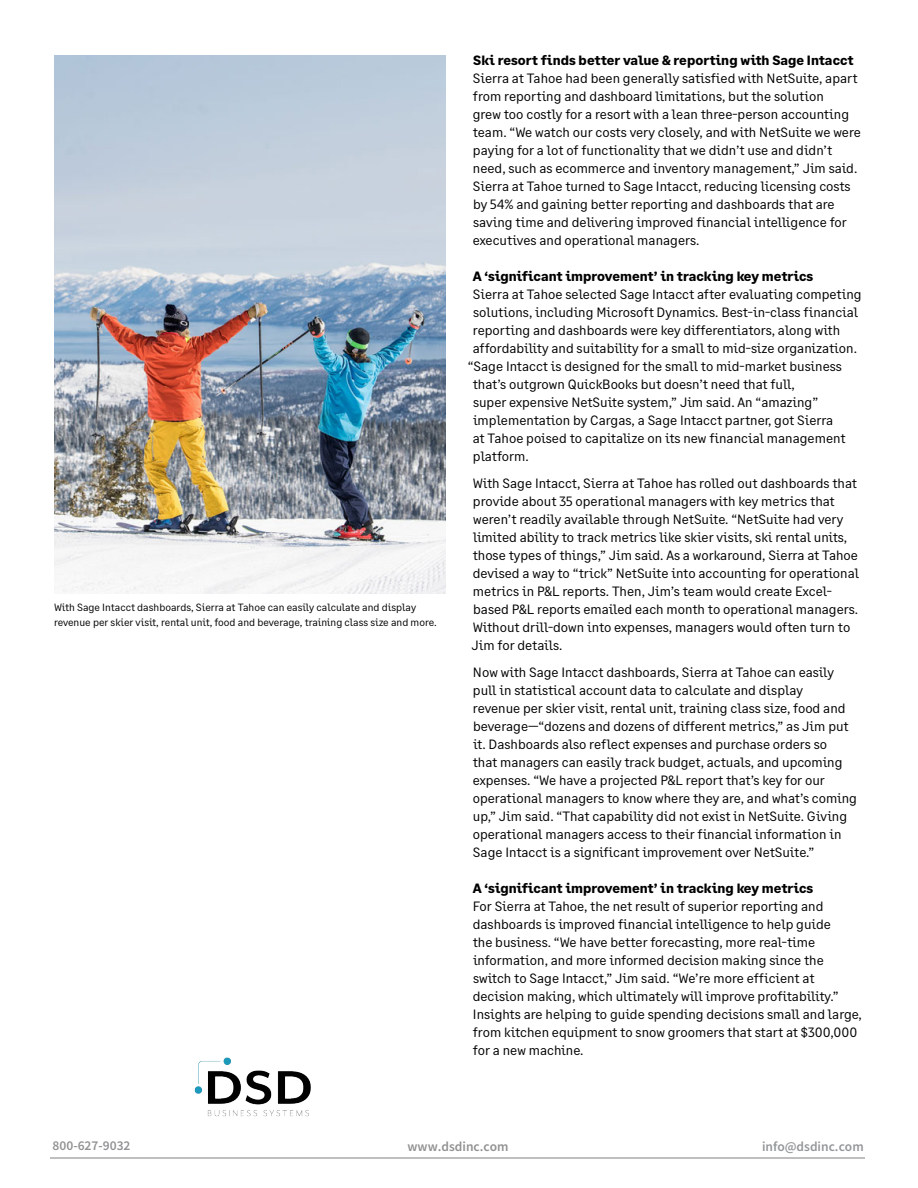
<style>
.page{position:relative;width:918px;height:1188px;background:#fff}
.page>*{position:absolute;margin:0;border:0;box-sizing:border-box;transform-origin:0 0}
.Body{font:13.5px/18px "Sage Text";color:#000}
.Body-2{font:700 13.5px "Sage Text";color:#000}
.t1{font:600 13.5px "Source Sans Pro";color:#939698}
.t2{font:600 13.5px "Source Sans Pro";color:#919191}
.t3{font:600 13.5px "Source Sans Pro";color:#929193}
.t4{font:10.5px/15px "Sage Text";color:#000}
</style>
<div class="page">
<img style="left:54px;top:55px;width:392px;height:539px">
<hr style="left:51px;top:1158px;width:814px;height:1px;background:#bfbfbf">
<hr style="left:51px;top:1157px;width:814px;height:1px;background:#bfbfbf">
<img style="left:194px;top:1057px;width:117px;height:60px">
<p class="t4" style="left:54px;top:600px;width:384px">With Sage Intacct dashboards, Sierra at Tahoe can easily calculate and display revenue per skier visit, rental unit, food and beverage, training class size and more.</p>
<p class="Body-2" style="left:473px;top:52px;width:382px">Ski resort finds better value &amp; reporting with Sage Intacct</p>
<p class="Body" style="left:473px;top:69px;width:390px">Sierra at Tahoe had been generally satisfied with NetSuite, apart from reporting and dashboard limitations, but the solution<br>grew too costly for a resort with a lean three-person accounting team. “We watch our costs very closely, and with NetSuite we were paying for a lot of functionality that we didn’t use and didn’t need, such as ecommerce and inventory management,” Jim said.<br>Sierra at Tahoe turned to Sage Intacct, reducing licensing costs by 54% and gaining better reporting and dashboards that are saving time and delivering improved financial intelligence for executives and operational managers.</p>
<p class="Body-2" style="left:473px;top:268px;width:342px">A ‘significant improvement’ in tracking key metrics</p>
<p class="Body" style="left:473px;top:285px;width:390px">Sierra at Tahoe selected Sage Intacct after evaluating competing</p>
<p class="Body" style="left:473px;top:303px;width:387px">solutions, including Microsoft Dynamics. Best-in-class financial</p>
<p class="Body" style="left:473px;top:321px;width:369px">reporting and dashboards were key differentiators, along with</p>
<p class="Body" style="left:473px;top:339px;width:386px">affordability and suitability for a small to mid-size organization.</p>
<p class="Body" style="left:468px;top:357px;width:376px">“Sage Intacct is designed for the small to mid-market business</p>
<p class="Body" style="left:473px;top:375px;width:324px">that’s outgrown QuickBooks but doesn’t need that full,</p>
<p class="Body" style="left:473px;top:393px;width:347px">super expensive NetSuite system,” Jim said. An “amazing”</p>
<p class="Body" style="left:473px;top:411px;width:362px">implementation by Cargas, a Sage Intacct partner, got Sierra</p>
<p class="Body" style="left:473px;top:429px;width:374px">at Tahoe poised to capitalize on its new financial management</p>
<p class="Body" style="left:473px;top:447px;width:57px">platform.</p>
<p class="Body" style="left:472px;top:474px;width:389px">With Sage Intacct, Sierra at Tahoe has rolled out dashboards that provide about 35 operational managers with key metrics that weren’t readily available through NetSuite. “NetSuite had very limited ability to track metrics like skier visits, ski rental units, those types of things,” Jim said. As a workaround, Sierra at Tahoe devised a way to “trick” NetSuite into accounting for operational metrics in P&amp;L reports. Then, Jim’s team would create Excel&shy;based P&amp;L reports emailed each month to operational managers.<br>Without drill-down into expenses, managers would often turn to Jim for details.</p>
<p class="Body" style="left:473px;top:663px;width:386px">Now with Sage Intacct dashboards, Sierra at Tahoe can easily pull in statistical account data to calculate and display<br>revenue per skier visit, rental unit, training class size, food and beverage—“dozens and dozens of different metrics,” as Jim put it. Dashboards also reflect expenses and purchase orders so<br>that managers can easily track budget, actuals, and upcoming expenses. “We have a projected P&amp;L report that’s key for our operational managers to know where they are, and what’s coming up,” Jim said. “That capability did not exist in NetSuite. Giving operational managers access to their financial information in Sage Intacct is a significant improvement over NetSuite.”</p>
<p class="Body-2" style="left:473px;top:880px;width:342px">A ‘significant improvement’ in tracking key metrics</p>
<p class="Body" style="left:473px;top:897px;width:391px">For Sierra at Tahoe, the net result of superior reporting and dashboards is improved financial intelligence to help guide<br>the business. “We have better forecasting, more real-time information, and more informed decision making since the switch to Sage Intacct,” Jim said. “We’re more efficient at decision making, which ultimately will improve profitability.” Insights are helping to guide spending decisions small and large, from kitchen equipment to snow groomers that start at $300,000 for a new machine.</p>
<p class="t3" style="left:53px;top:1137px;width:79px">800-627-9032</p>
<p class="t2" style="left:408px;top:1138px;width:103px">www.dsdinc.com</p>
<p class="t1" style="left:762px;top:1138px;width:103px">info@dsdinc.com</p>
</div>
